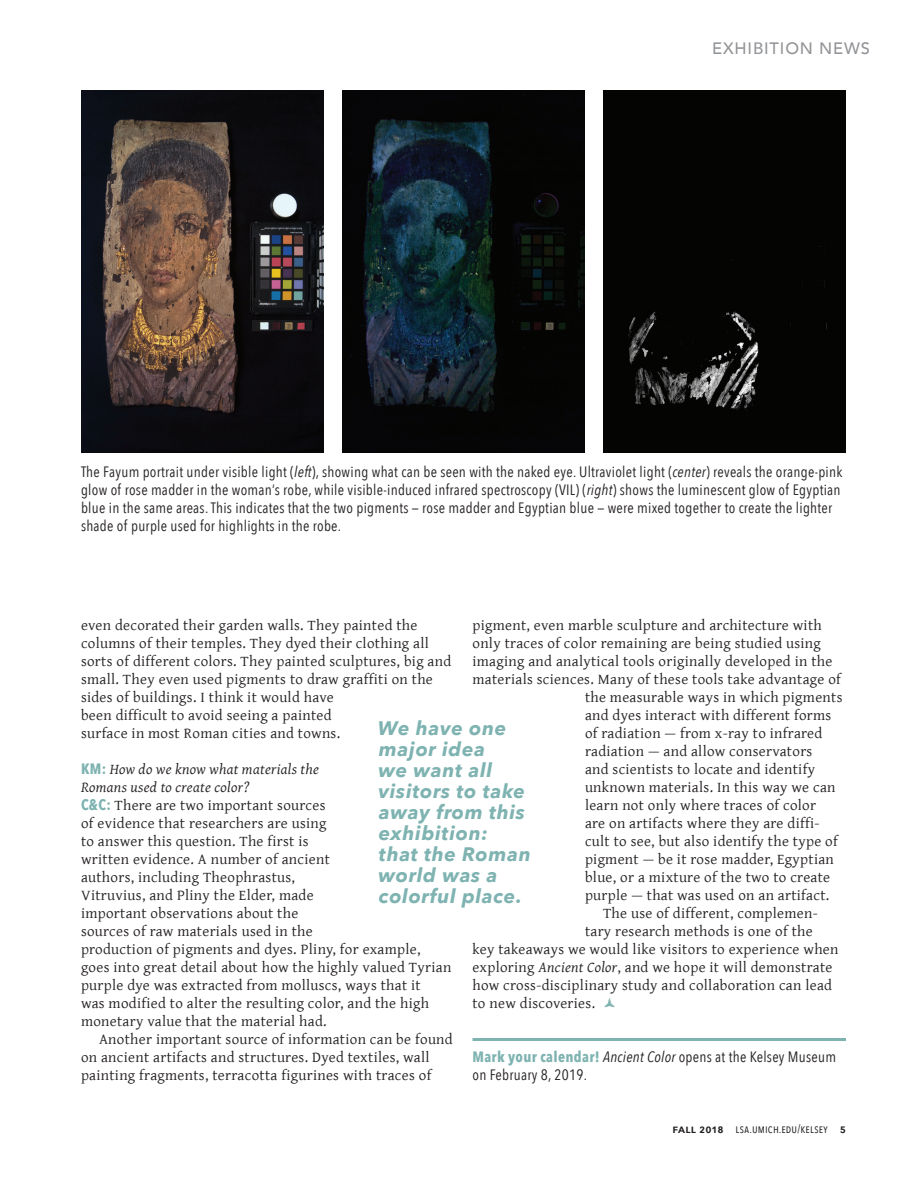
<style>
.page{position:relative;width:918px;height:1188px;background:#fff}
.page>*{position:absolute;margin:0;border:0;box-sizing:border-box;transform-origin:0 0}
.pull_quote{font:italic 700 19.5px/21px "Avenir Next";letter-spacing:.035em;color:#7eb3b1}
.t1{font:500 16.5px "Avenir";letter-spacing:.05em;color:#939598}
.body_text_with_inden{font:15px/18px "Gentium Plus";letter-spacing:.02em;color:#231f20}
.body_text_no_indent{font:15px/18px "Gentium Plus";letter-spacing:.02em;color:#231f20}
.author_bio{font:15px/18px "Avenir Next Condensed";letter-spacing:.02em;color:#231f20}
.body_text_no_indent-2{font:italic 15px/18px "Gentium Plus";letter-spacing:.02em;color:#231f20}
.t2{font:12px "Avenir Next Condensed";letter-spacing:.02em;color:#231f20}
.s1{font-style:italic}
.s2{font-family:"Avenir Next Condensed";font-weight:700;font-style:normal;color:#7eb3b1}
.s3{font-family:"Avenir Next Condensed";font-weight:700;color:#7eb3b1}
.s4{font-weight:700;color:#7eb3b1}
.s5{font-family:"Avenir Next";font-weight:600}
</style>
<div class="page">
<hr style="left:472px;top:1038px;width:374px;height:3px;background:#7eb3b1">
<img style="left:81px;top:90px;width:243px;height:363px">
<img style="left:342px;top:90px;width:243px;height:363px">
<div style="left:603px;top:90px;width:243px;height:363px;background:#040503"></div>
<svg style="left:604px;top:998px;width:11px;height:10px"></svg>
<p class="t1" style="left:712px;top:34px;width:159px">EXHIBITION NEWS</p>
<p class="author_bio" style="left:81px;top:462px;width:763px">The Fayum portrait under visible light (<span class="s1">left</span>), showing what can be seen with the naked eye. Ultraviolet light (<span class="s1">center</span>) reveals the orange-pink glow of rose madder in the woman’s robe, while visible-induced infrared spectroscopy (VIL) (<span class="s1">right</span>) shows the luminescent glow of Egyptian blue in the same areas. This indicates that the two pigments — rose madder and Egyptian blue — were mixed together to create the lighter shade of purple used for highlights in the robe.</p>
<p class="body_text_no_indent" style="left:81px;top:615px;width:372px">even decorated their garden walls. They painted the columns of their temples. They dyed their clothing all sorts of different colors. They painted sculptures, big and small. They even used pigments to draw graffiti on the sides of buildings. I think it would have<br>been difficult to avoid seeing a painted<br>surface in most Roman cities and towns.</p>
<p class="body_text_no_indent-2" style="left:81px;top:759px;width:240px"><span class="s2">KM:</span> How do we know what materials the<br>Romans used to create color?</p>
<p class="body_text_no_indent" style="left:81px;top:795px;width:372px"><span class="s3">C&amp;C:</span> There are two important sources<br>of evidence that researchers are using<br>to answer this question. The first is<br>written evidence. A number of ancient<br>authors, including Theophrastus,<br>Vitruvius, and Pliny the Elder, made<br>important observations about the<br>sources of raw materials used in the<br>production of pigments and dyes. Pliny, for example, goes into great detail about how the highly valued Tyrian purple dye was extracted from molluscs, ways that it<br>was modified to alter the resulting color, and the high monetary value that the material had.</p>
<p class="body_text_with_inden" style="left:81px;top:1029px;width:373px;text-indent:18px">Another important source of information can be found on ancient artifacts and structures. Dyed textiles, wall painting fragments, terracotta figurines with traces of</p>
<p class="body_text_with_inden" style="left:472px;top:615px;width:351px">pigment, even marble sculpture and architecture with</p>
<p class="body_text_with_inden" style="left:472px;top:633px;width:350px">only traces of color remaining are being studied using</p>
<p class="body_text_with_inden" style="left:472px;top:651px;width:361px">imaging and analytical tools originally developed in the</p>
<p class="body_text_with_inden" style="left:472px;top:669px;width:370px">materials sciences. Many of these tools take advantage of</p>
<p class="body_text_with_inden" style="left:585px;top:687px;width:259px">the measurable ways in which pigments</p>
<p class="body_text_with_inden" style="left:585px;top:705px;width:248px">and dyes interact with different forms</p>
<p class="body_text_with_inden" style="left:585px;top:723px;width:239px">of radiation — from x-ray to infrared</p>
<p class="body_text_with_inden" style="left:585px;top:741px;width:229px">radiation — and allow conservators</p>
<p class="body_text_with_inden" style="left:585px;top:759px;width:232px">and scientists to locate and identify</p>
<p class="body_text_with_inden" style="left:585px;top:777px;width:252px">unknown materials. In this way we can</p>
<p class="body_text_with_inden" style="left:585px;top:795px;width:233px">learn not only where traces of color</p>
<p class="body_text_with_inden" style="left:585px;top:813px;width:236px">are on artifacts where they are diffi-</p>
<p class="body_text_with_inden" style="left:585px;top:831px;width:254px">cult to see, but also identify the type of</p>
<p class="body_text_with_inden" style="left:585px;top:849px;width:250px">pigment — be it rose madder, Egyptian</p>
<p class="body_text_with_inden" style="left:585px;top:867px;width:247px">blue, or a mixture of the two to create</p>
<p class="body_text_with_inden" style="left:585px;top:885px;width:246px">purple — that was used on an artifact.</p>
<p class="body_text_with_inden" style="left:603px;top:903px;width:216px">The use of different, complemen-</p>
<p class="body_text_with_inden" style="left:585px;top:921px;width:229px">tary research methods is one of the</p>
<p class="body_text_with_inden" style="left:472px;top:939px;width:368px">key takeaways we would like visitors to experience when</p>
<p class="body_text_with_inden" style="left:472px;top:957px;width:361px">exploring <span class="s1">Ancient Color</span>, and we hope it will demonstrate</p>
<p class="body_text_with_inden" style="left:472px;top:975px;width:361px">how cross-disciplinary study and collaboration can lead</p>
<p class="body_text_with_inden" style="left:472px;top:993px;width:124px">to new discoveries.</p>
<p class="pull_quote" style="left:378px;top:717px;width:154px">We have one major idea<br>we want all visitors to take away from this exhibition:<br>that the Roman world was a colorful place.</p>
<p class="author_bio" style="left:472px;top:1047px;width:365px"><span class="s4">Mark your calendar!</span> <span class="s1">Ancient Color</span> opens at the Kelsey Museum on February 8, 2019.</p>
<p class="t2" style="left:673px;top:1118px;width:175px"><span class="s5">Fall 2018</span> lsa.umich.edu/kelsey <span class="s5">5</span></p>
</div>
